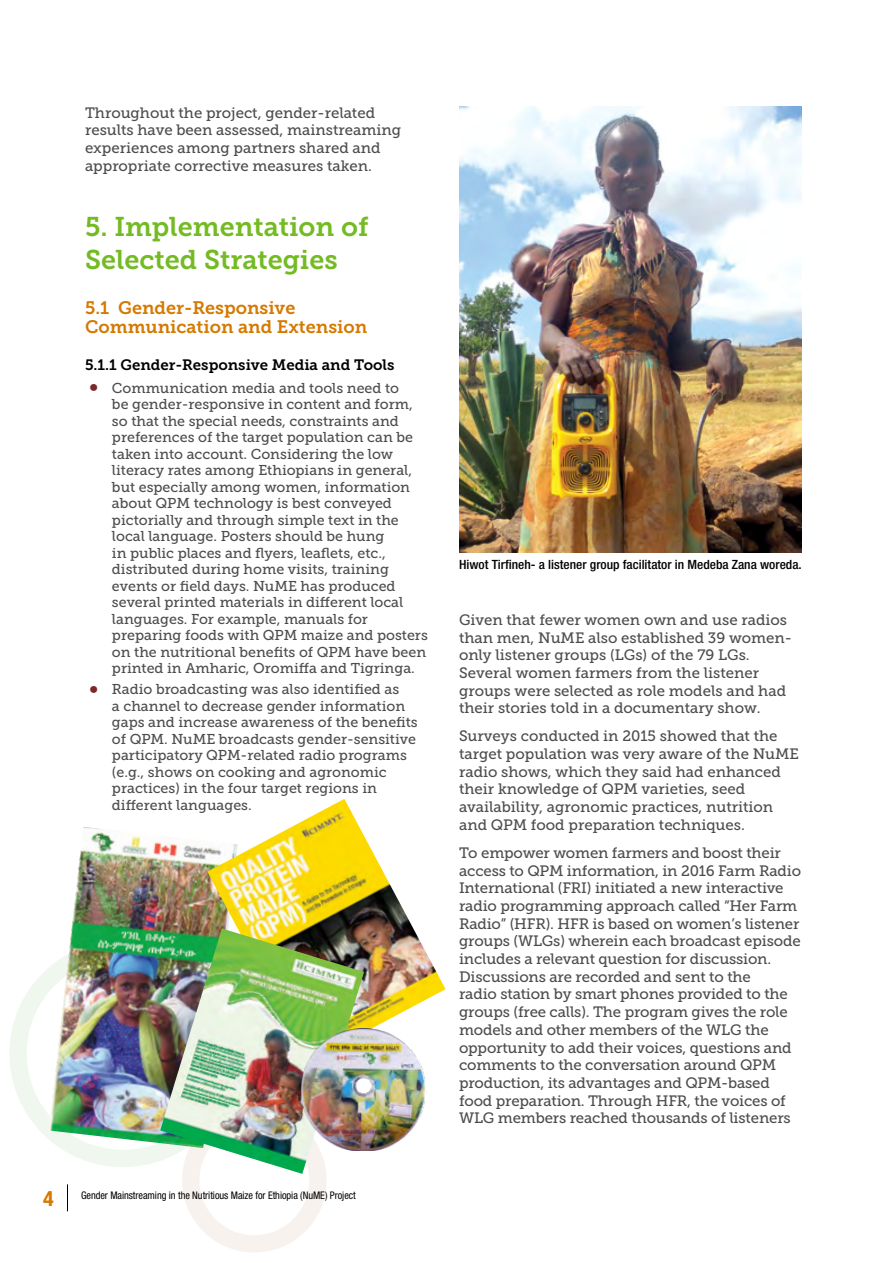
<style>
.page{position:relative;width:893px;height:1263px;background:#fff}
.page>*{position:absolute;margin:0;border:0;box-sizing:border-box;transform-origin:0 0}
.t1{font:27px/32.4px "Museo Slab 700";color:#74bb23}
.t2{font:700 condensed 21px "Helvetica Neue LT Std";color:#d57900;scale:1.05 1}
.t3{font:18px/19.5px "Museo Slab 700";color:#d57900}
.t4{font:15px/17.7px "Museo Slab 500";letter-spacing:-.01em;color:#4d4d4f}
.t5{font:15px "Museo Slab 700";color:#000}
.t6{font:14.25px/16.5px "Museo Slab 500";color:#4d4d4f}
.t7{font:500 condensed 12.75px "Helvetica Neue LT Std";color:#000;scale:1.05 1}
.t8{font:condensed 10.5px "Helvetica Neue LT Std";letter-spacing:-.005em;color:#000}
.s1{font-size:22.5px;color:#7e272a}
</style>
<div class="page">
<svg style="left:18px;top:948px;width:210px;height:210px"></svg>
<div style="left:9px;top:940px;width:228px;height:227px;border:17px solid #f0f7ef;border-radius:50%"></div>
<div style="left:182px;top:1108px;width:145px;height:144px;border:17px solid #f8f2ef;border-radius:50%"></div>
<svg style="left:67px;top:1184px;width:1px;height:27px"></svg>
<img style="left:459px;top:106px;width:342px;height:446px">
<img style="left:49px;top:827px;width:158px;height:321px">
<img style="left:207px;top:799px;width:239px;height:229px">
<img style="left:160px;top:928px;width:204px;height:246px">
<img style="left:301px;top:1028px;width:125px;height:123px">
<p class="t4" style="left:85px;top:104px;width:318px">Throughout the project, gender-related results have been assessed, mainstreaming experiences among partners shared and appropriate corrective measures taken.</p>
<h1 class="t1" style="left:85px;top:211px;width:285px">5. Implementation of<br>Selected Strategies</h1>
<p class="t3" style="left:85px;top:298px;width:284px">5.1 Gender-Responsive<br>Communication and Extension</p>
<p class="t5" style="left:85px;top:356px;width:311px">5.1.1 Gender-Responsive Media and Tools</p>
<p class="t6" style="left:112px;top:380px;width:317px;text-indent:-23px"><span class="s1">•</span> Communication media and tools need to<br>be gender-responsive in content and form, so that the special needs, constraints and preferences of the target population can be taken into account. Considering the low literacy rates among Ethiopians in general, but especially among women, information about QPM technology is best conveyed pictorially and through simple text in the local language. Posters should be hung<br>in public places and flyers, leaflets, etc., distributed during home visits, training events or field days. NuME has produced several printed materials in different local languages. For example, manuals for preparing foods with QPM maize and posters on the nutritional benefits of QPM have been printed in Amharic, Oromiffa and Tigringa.</p>
<p class="t6" style="left:112px;top:681px;width:307px;text-indent:-23px"><span class="s1">•</span> Radio broadcasting was also identified as<br>a channel to decrease gender information gaps and increase awareness of the benefits of QPM. NuME broadcasts gender-sensitive participatory QPM-related radio programs (e.g., shows on cooking and agronomic practices) in the four target regions in different languages.</p>
<h2 class="t2" style="left:43px;top:1185px;width:12px">4</h2>
<p class="t8" style="left:81px;top:1189px;width:276px">Gender Mainstreaming in the Nutritious Maize for Ethiopia (NuME) Project</p>
<p class="t7" style="left:459px;top:557px;width:328px">Hiwot Tirfineh- a listener group facilitator in Medeba Zana woreda.</p>
<p class="t4" style="left:459px;top:611px;width:335px">Given that fewer women own and use radios than men, NuME also established 39 women&shy;only listener groups (LGs) of the 79 LGs.<br>Several women farmers from the listener groups were selected as role models and had their stories told in a documentary show.</p>
<p class="t4" style="left:459px;top:727px;width:341px">Surveys conducted in 2015 showed that the target population was very aware of the NuME radio shows, which they said had enhanced their knowledge of QPM varieties, seed availability, agronomic practices, nutrition and QPM food preparation techniques.</p>
<p class="t4" style="left:459px;top:844px;width:343px">To empower women farmers and boost their access to QPM information, in 2016 Farm Radio International (FRI) initiated a new interactive radio programming approach called “Her Farm Radio” (HFR). HFR is based on women’s listener groups (WLGs) wherein each broadcast episode includes a relevant question for discussion.<br>Discussions are recorded and sent to the<br>radio station by smart phones provided to the groups (free calls). The program gives the role models and other members of the WLG the opportunity to add their voices, questions and comments to the conversation around QPM production, its advantages and QPM-based food preparation. Through HFR, the voices of WLG members reached thousands of listeners</p>
</div>
